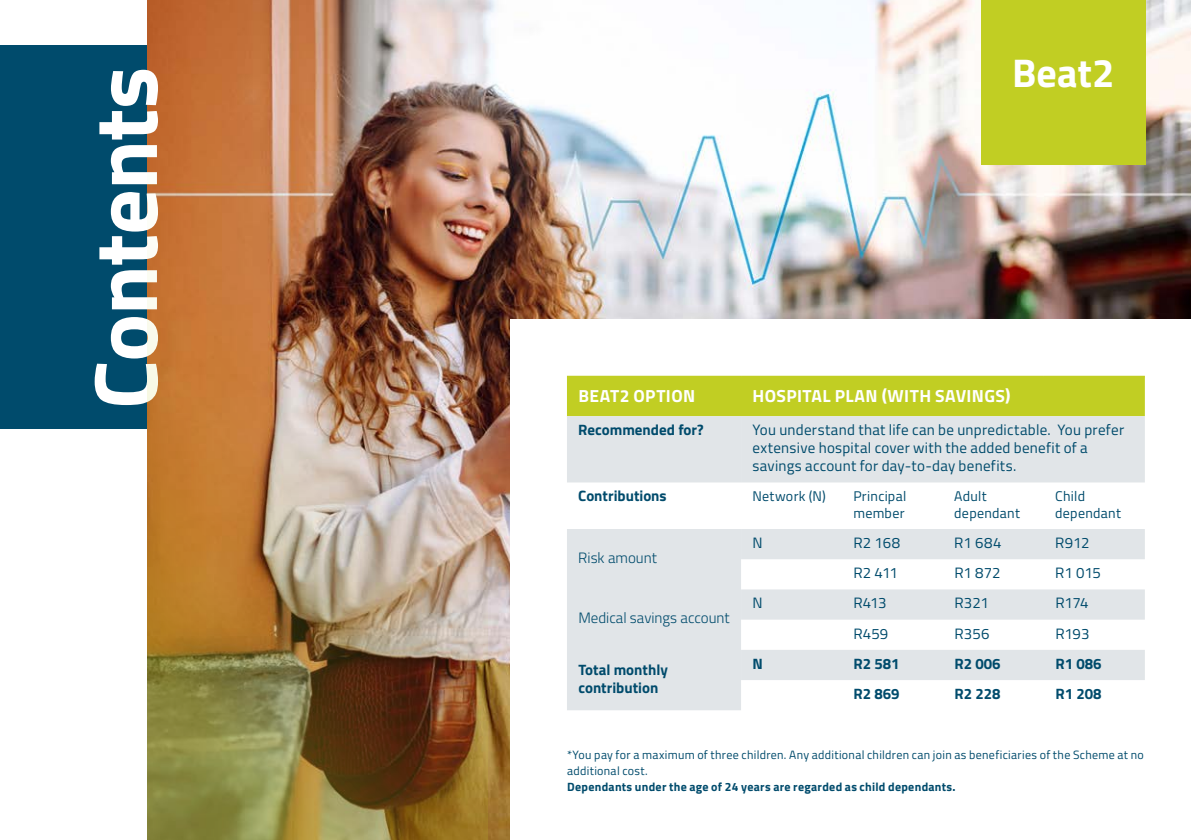
<style>
.page{position:relative;width:1191px;height:840px;background:#fff}
.page>*{position:absolute;margin:0;border:0;box-sizing:border-box;transform-origin:0 0}
.OPTION_BLOCKS{font:700 90px "Titillium Web";letter-spacing:-.01em;color:#fff}
.t1{font:700 40px "Titillium Web";color:#fff}
.TABLE_H1{font:700 17.6px "Titillium Web";letter-spacing:.02em;color:#fff}
.TABLE_BODY{font:15px/18px "Titillium Web";letter-spacing:.015em;color:#004b6c}
.TABLE_Highlight{font:700 15px/18px "Titillium Web";color:#004b6c}
.TABLE_Highlight-2{font:300 15px "Titillium Web";color:#004b6c}
.TABLE_BODY-2{font:14px/16.8px "Titillium Web";letter-spacing:.02em;color:#004b6c}
.FOOTNOTE{font:12px/16px "Titillium Web";letter-spacing:.025em;color:#004b6c}
.s1{font-weight:700}
</style>
<div class="page">
<div style="left:0;top:45px;width:223px;height:384px;background:#004b6c"></div>
<img style="left:488px;top:0;width:703px;height:839px">
<div style="left:510px;top:319px;width:681px;height:520px;background:#fff"></div>
<div style="left:567px;top:377px;width:577px;height:39px;background:#c1ce23"></div>
<svg style="left:567px;top:416px;width:174px;height:293px;fill:#e1e5e8"></svg>
<svg style="left:741px;top:416px;width:403px;height:263px;fill:#e1e5e8"></svg>
<hr style="left:567px;top:375px;width:174px;height:2px;background:#c1ce23">
<hr style="left:741px;top:375px;width:101px;height:2px;background:#c1ce23">
<hr style="left:842px;top:375px;width:101px;height:2px;background:#c1ce23">
<hr style="left:943px;top:375px;width:101px;height:2px;background:#c1ce23">
<hr style="left:1044px;top:375px;width:100px;height:2px;background:#c1ce23">
<div style="left:981px;top:0;width:164px;height:164px;background:#c1ce23"></div>
<img style="left:147px;top:0;width:341px;height:839px">
<p class="OPTION_BLOCKS" style="left:57px;top:409px;width:344px;rotate:-90deg">Contents</p>
<p class="t1" style="left:1012px;top:43px;width:104px">Beat2</p>
<p class="TABLE_H1" style="left:578px;top:382px;width:118px">BEAT2 OPTION</p>
<p class="TABLE_H1" style="left:752px;top:382px;width:259px">HOSPITAL PLAN (WITH SAVINGS)</p>
<p class="TABLE_Highlight" style="left:578px;top:420px;width:127px">Recommended for?</p>
<p class="TABLE_BODY" style="left:752px;top:420px;width:373px">You understand that life can be unpredictable. You prefer extensive hospital cover with the added benefit of a savings account for day-to-day benefits.</p>
<p class="TABLE_Highlight" style="left:578px;top:486px;width:90px">Contributions</p>
<p class="TABLE_BODY-2" style="left:752px;top:486px;width:75px">Network (N)</p>
<p class="TABLE_BODY-2" style="left:853px;top:486px;width:54px">Principal member</p>
<p class="TABLE_BODY-2" style="left:954px;top:486px;width:67px">Adult dependant</p>
<p class="TABLE_BODY-2" style="left:1055px;top:486px;width:67px">Child dependant</p>
<p class="TABLE_Highlight-2" style="left:578px;top:546px;width:80px">Risk amount</p>
<p class="TABLE_BODY" style="left:752px;top:532px;width:12px">N</p>
<p class="TABLE_BODY" style="left:853px;top:532px;width:48px">R2 168</p>
<p class="TABLE_BODY" style="left:954px;top:532px;width:49px">R1 684</p>
<p class="TABLE_BODY" style="left:1055px;top:532px;width:36px">R912</p>
<p class="TABLE_BODY" style="left:853px;top:562px;width:46px">R2 411</p>
<p class="TABLE_BODY" style="left:954px;top:562px;width:48px">R1 872</p>
<p class="TABLE_BODY" style="left:1055px;top:562px;width:47px">R1 015</p>
<p class="TABLE_Highlight-2" style="left:578px;top:607px;width:153px">Medical savings account</p>
<p class="TABLE_Highlight" style="left:578px;top:659px;width:91px">Total monthly contribution</p>
<p class="TABLE_BODY" style="left:752px;top:593px;width:12px">N</p>
<p class="TABLE_BODY" style="left:853px;top:593px;width:35px">R413</p>
<p class="TABLE_BODY" style="left:954px;top:593px;width:36px">R321</p>
<p class="TABLE_BODY" style="left:1055px;top:593px;width:35px">R174</p>
<p class="TABLE_BODY" style="left:853px;top:623px;width:36px">R459</p>
<p class="TABLE_BODY" style="left:954px;top:623px;width:37px">R356</p>
<p class="TABLE_BODY" style="left:1055px;top:623px;width:36px">R193</p>
<p class="TABLE_Highlight" style="left:752px;top:653px;width:12px">N</p>
<p class="TABLE_Highlight" style="left:853px;top:653px;width:48px">R2 581</p>
<p class="TABLE_Highlight" style="left:954px;top:653px;width:48px">R2 006</p>
<p class="TABLE_Highlight" style="left:1055px;top:653px;width:48px">R1 086</p>
<p class="TABLE_Highlight" style="left:853px;top:683px;width:48px">R2 869</p>
<p class="TABLE_Highlight" style="left:954px;top:683px;width:48px">R2 228</p>
<p class="TABLE_Highlight" style="left:1055px;top:683px;width:48px">R1 208</p>
<p class="FOOTNOTE" style="left:567px;top:745px;width:578px">*You pay for a maximum of three children. Any additional children can join as beneficiaries of the Scheme at no additional cost.<br><span class="s1">Dependants under the age of 24 years are regarded as child dependants.</span></p>
</div>
